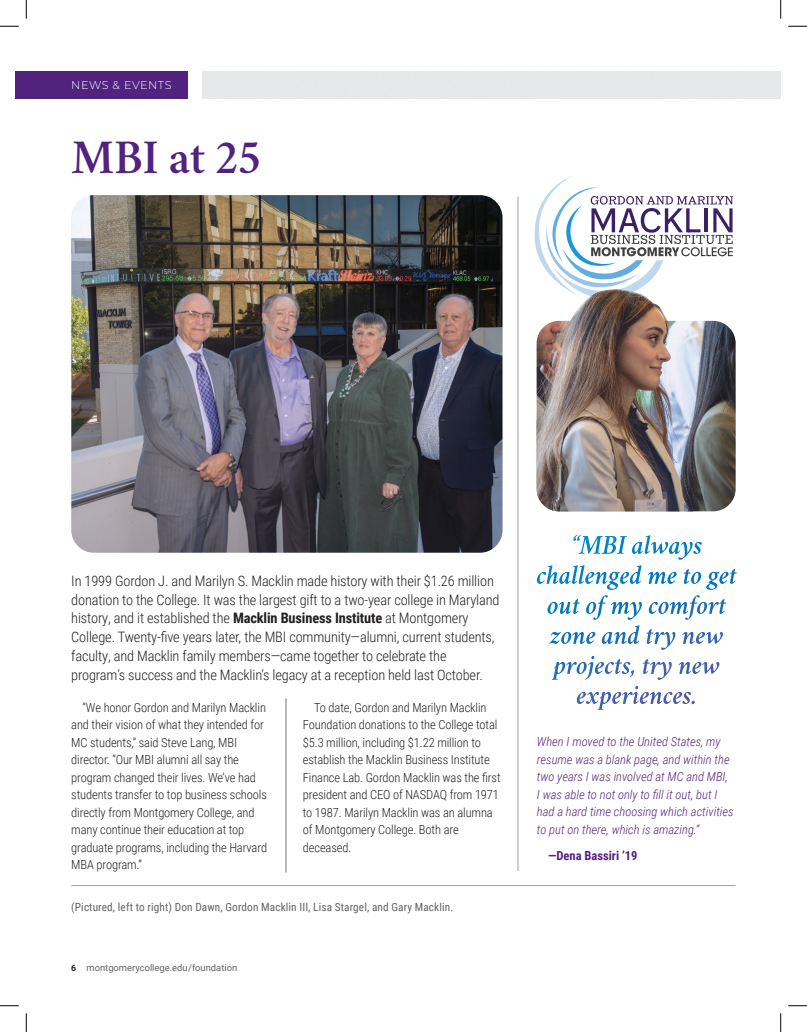
<style>
.page{position:relative;width:807px;height:1032px;background:#fff}
.page>*{position:absolute;margin:0;border:0;box-sizing:border-box;transform-origin:0 0}
.Heads_Crimson{font:600 48.75px "Crimson";letter-spacing:-.005em;color:#52227f}
.Copy-No_Indent_Intro_Para{font:300 14.38px/18.8px "Roboto Condensed";letter-spacing:-.01em;color:#231f20}
.Copy-Indent_copy_NEW{font:300 12.5px/17.5px "Roboto Condensed";letter-spacing:-.01em;color:#231f20}
.Copy-No_Indent{font:italic 300 12.5px/17.5px "Roboto Condensed";color:#52227f}
.Copy-Indent{font:700 12.5px "Roboto Condensed";color:#52227f}
.Captions{font:11.25px "Roboto Condensed";letter-spacing:.01em;color:#636366}
.Section_Names{font:300 11.25px "Montserrat";letter-spacing:.04em;color:#fff}
.t1{font:9.38px "Roboto";color:#636366}
.s1{font-weight:700}
.s2{font-weight:700;font-size:8.75px;color:#231f20}
</style>
<div class="page">
<img style="left:71px;top:195px;width:431px;height:357px">
<div style="left:15px;top:71px;width:172px;height:28px;background:#52227f"></div>
<hr style="left:71px;top:885px;width:664px;height:1px;background:#a0a1a5">
<hr style="left:286px;top:698px;width:1px;height:174px;background:#a0a1a5">
<svg style="left:780px;top:71px;width:1px;height:28px"></svg>
<svg style="left:534px;top:176px;width:199px;height:108px"></svg>
<svg style="left:597px;top:686px;width:93px;height:23px"></svg>
<svg style="left:553px;top:655px;width:166px;height:24px"></svg>
<svg style="left:549px;top:625px;width:173px;height:19px"></svg>
<svg style="left:573px;top:595px;width:152px;height:24px"></svg>
<svg style="left:546px;top:565px;width:190px;height:19px"></svg>
<svg style="left:573px;top:534px;width:77px;height:20px"></svg>
<img style="left:536px;top:284px;width:199px;height:227px">
<hr style="left:517px;top:196px;width:1px;height:674px;background:#a0a1a5">
<svg style="left:0;top:25px;width:19px;height:2px"></svg>
<svg style="left:788px;top:25px;width:18px;height:2px"></svg>
<svg style="left:0;top:1005px;width:19px;height:1px"></svg>
<svg style="left:788px;top:1005px;width:18px;height:1px"></svg>
<svg style="left:25px;top:0;width:2px;height:19px"></svg>
<svg style="left:25px;top:1013px;width:2px;height:18px"></svg>
<svg style="left:780px;top:0;width:1px;height:19px"></svg>
<svg style="left:780px;top:1013px;width:1px;height:18px"></svg>
<p class="Section_Names" style="left:71px;top:77px;width:102px">NEWS &amp; EVENTS</p>
<p class="Heads_Crimson" style="left:71px;top:123px;width:191px">MBI at 25</p>
<p class="Copy-No_Indent_Intro_Para" style="left:71px;top:570px;width:429px">In 1999 Gordon J. and Marilyn S. Macklin made history with their $1.26 million donation to the College. It was the largest gift to a two-year college in Maryland history, and it established the <span class="s1">Macklin Business Institute</span> at Montgomery College. Twenty-five years later, the MBI community—alumni, current students, faculty, and Macklin family members—came together to celebrate the program’s success and the Macklin’s legacy at a reception held last October.</p>
<p class="Copy-Indent_copy_NEW" style="left:71px;top:697px;width:197px;text-indent:11px">“We honor Gordon and Marilyn Macklin and their vision of what they intended for MC students,” said Steve Lang, MBI director. “Our MBI alumni all say the program changed their lives. We’ve had students transfer to top business schools directly from Montgomery College, and many continue their education at top graduate programs, including the Harvard MBA program.”</p>
<p class="Copy-Indent_copy_NEW" style="left:303px;top:697px;width:199px;text-indent:11px">To date, Gordon and Marilyn Macklin Foundation donations to the College total $5.3 million, including $1.22 million to establish the Macklin Business Institute Finance Lab. Gordon Macklin was the first president and CEO of NASDAQ from 1971 to 1987. Marilyn Macklin was an alumna of Montgomery College. Both are deceased.</p>
<p class="Captions" style="left:71px;top:899px;width:383px">(Pictured, left to right) Don Dawn, Gordon Macklin III, Lisa Stargel, and Gary Macklin.</p>
<p class="t1" style="left:71px;top:961px;width:167px"><span class="s2">6</span> montgomerycollege.edu/foundation</p>
<p class="Copy-No_Indent" style="left:536px;top:732px;width:198px">When I moved to the United States, my resume was a blank page, and within the two years I was involved at MC and MBI, I was able to not only to fill it out, but I had a hard time choosing which activities to put on there, which is amazing.”</p>
<p class="Copy-Indent" style="left:548px;top:846px;width:91px">—Dena Bassiri ’19</p>
</div>
